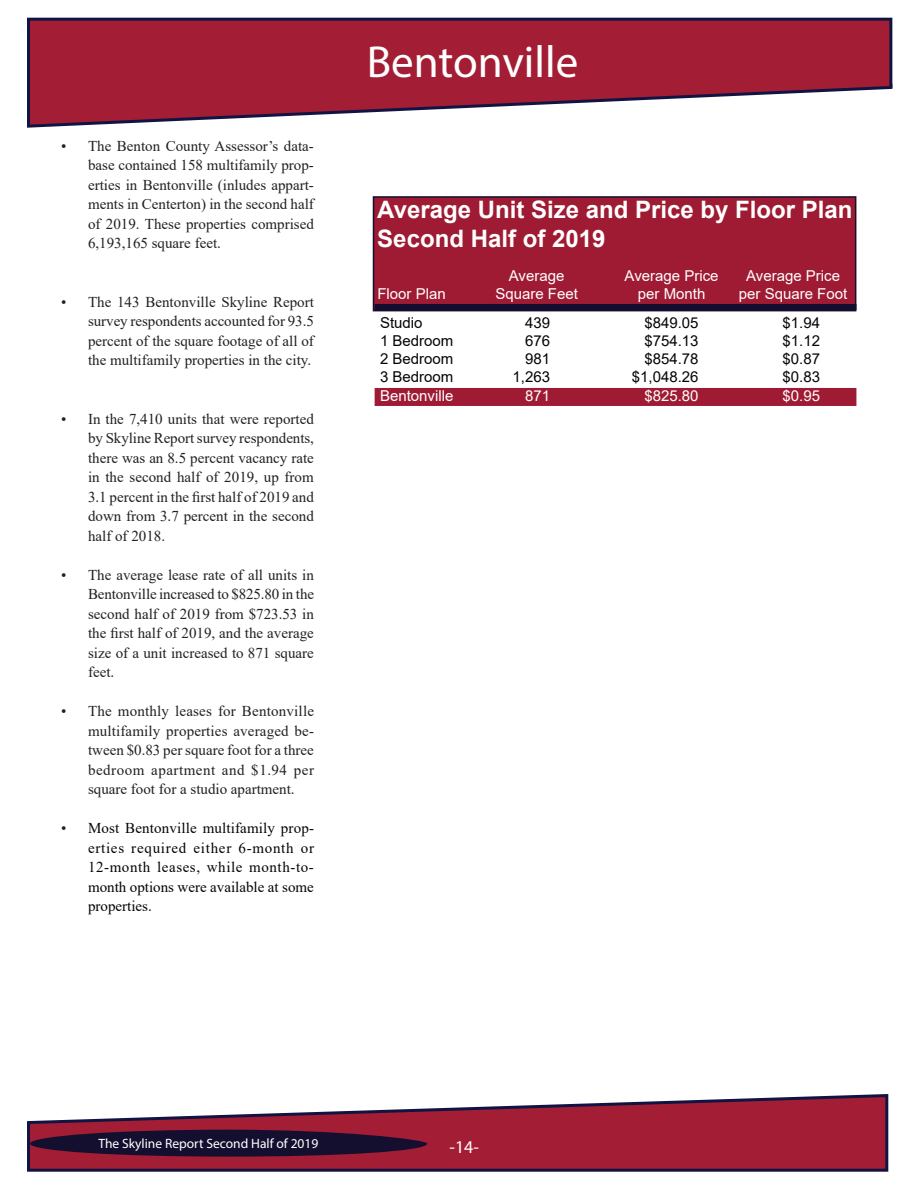
<style>
.page{position:relative;width:918px;height:1188px;background:#fff}
.page>*{position:absolute;margin:0;border:0;box-sizing:border-box;transform-origin:0 0}
.t1{font:45px "Myriad Pro";color:#fff}
.t2{font:700 24px/28.8px "Arial";color:#fff}
.t3{font:18px "Myriad Pro";color:#fff}
.t4{font:15px/19.5px "Times New Roman";color:#231f20;text-align:justify}
.t5{font:15px/19.5px "Times New Roman";color:#040503;text-align:justify}
.t6{font:15px "Arial";color:#fff}
.t7{font:15px "Arial";color:#040503}
.t8{font:13.5px "Myriad Pro";color:#fff}
.s1{color:#231f20}
</style>
<div class="page">
<svg style="left:27px;top:17px;width:866px;height:111px"></svg>
<svg style="left:27px;top:1094px;width:862px;height:78px"></svg>
<div style="left:30px;top:1130px;width:397px;height:27px;background:#150f2f;border-radius:50%"></div>
<div style="left:373px;top:196px;width:483px;height:115px;background:#9f1b33;border:2px solid #140d2e"></div>
<div style="left:375px;top:304px;width:481px;height:6px;background:#140d2e"></div>
<div style="left:375px;top:388px;width:481px;height:18px;background:#9f1b33"></div>
<p class="t4" style="left:88px;top:136px;width:227px;text-indent:-27px">• The Benton County Assessor’s data&shy;base contained 158 multifamily prop&shy;erties in Bentonville (inludes appart&shy;ments in Centerton) in the second half of 2019. These properties comprised 6,193,165 square feet.</p>
<p class="t4" style="left:88px;top:292px;width:227px;text-indent:-27px">• The 143 Bentonville Skyline Report survey respondents accounted for 93.5 percent of the square footage of all of the multifamily properties in the city.</p>
<p class="t4" style="left:88px;top:409px;width:227px;text-indent:-27px">• In the 7,410 units that were reported by Skyline Report survey respondents, there was an 8.5 percent vacancy rate in the second half of 2019, up from 3.1 percent in the first half of 2019 and down from 3.7 percent in the second half of 2018.</p>
<p class="t4" style="left:88px;top:565px;width:227px;text-indent:-27px">• The average lease rate of all units in Bentonville increased to $825.80 in the second half of 2019 from $723.53 in the first half of 2019, and the average size of a unit increased to 871 square feet.</p>
<p class="t4" style="left:88px;top:701px;width:227px;text-indent:-27px">• The monthly leases for Bentonville multifamily properties averaged be&shy;tween $0.83 per square foot for a three bedroom apartment and $1.94 per square foot for a studio apartment.</p>
<p class="t5" style="left:88px;top:818px;width:227px;text-indent:-27px"><span class="s1">•</span> Most Bentonville multifamily prop&shy;erties required either 6-month or 12-month leases, while month-to&shy;month options were available at some properties.</p>
<h1 class="t1" style="left:367px;top:34px;width:213px">Bentonville</h1>
<h2 class="t2" style="left:377px;top:196px;width:477px">Average Unit Size and Price by Floor Plan<br>Second Half of 2019</h2>
<p class="t6" style="left:509px;top:266px;width:57px">Average</p>
<p class="t6" style="left:625px;top:266px;width:95px">Average Price</p>
<p class="t6" style="left:746px;top:266px;width:95px">Average Price</p>
<p class="t6" style="left:377px;top:284px;width:70px">Floor Plan</p>
<p class="t6" style="left:495px;top:284px;width:84px">Square Feet</p>
<p class="t6" style="left:638px;top:284px;width:69px">per Month</p>
<p class="t6" style="left:739px;top:284px;width:110px">per Square Foot</p>
<p class="t7" style="left:380px;top:312px;width:44px">Studio</p>
<p class="t7" style="left:525px;top:312px;width:27px">439</p>
<p class="t7" style="left:644px;top:312px;width:56px">$849.05</p>
<p class="t7" style="left:783px;top:312px;width:39px">$1.94</p>
<p class="t7" style="left:380px;top:330px;width:75px">1 Bedroom</p>
<p class="t7" style="left:525px;top:330px;width:27px">676</p>
<p class="t7" style="left:644px;top:330px;width:56px">$754.13</p>
<p class="t7" style="left:783px;top:330px;width:39px">$1.12</p>
<p class="t7" style="left:380px;top:348px;width:75px">2 Bedroom</p>
<p class="t7" style="left:525px;top:348px;width:27px">981</p>
<p class="t7" style="left:644px;top:348px;width:56px">$854.78</p>
<p class="t7" style="left:783px;top:348px;width:39px">$0.87</p>
<p class="t7" style="left:380px;top:366px;width:75px">3 Bedroom</p>
<p class="t7" style="left:513px;top:366px;width:39px">1,263</p>
<p class="t7" style="left:632px;top:366px;width:68px">$1,048.26</p>
<p class="t7" style="left:783px;top:366px;width:39px">$0.83</p>
<p class="t6" style="left:380px;top:386px;width:75px">Bentonville</p>
<p class="t6" style="left:525px;top:386px;width:27px">871</p>
<p class="t6" style="left:644px;top:386px;width:56px">$825.80</p>
<p class="t6" style="left:783px;top:386px;width:39px">$0.95</p>
<p class="t8" style="left:98px;top:1136px;width:222px">The Skyline Report Second Half of 2019</p>
<p class="t3" style="left:449px;top:1136px;width:31px">-14-</p>
</div>
